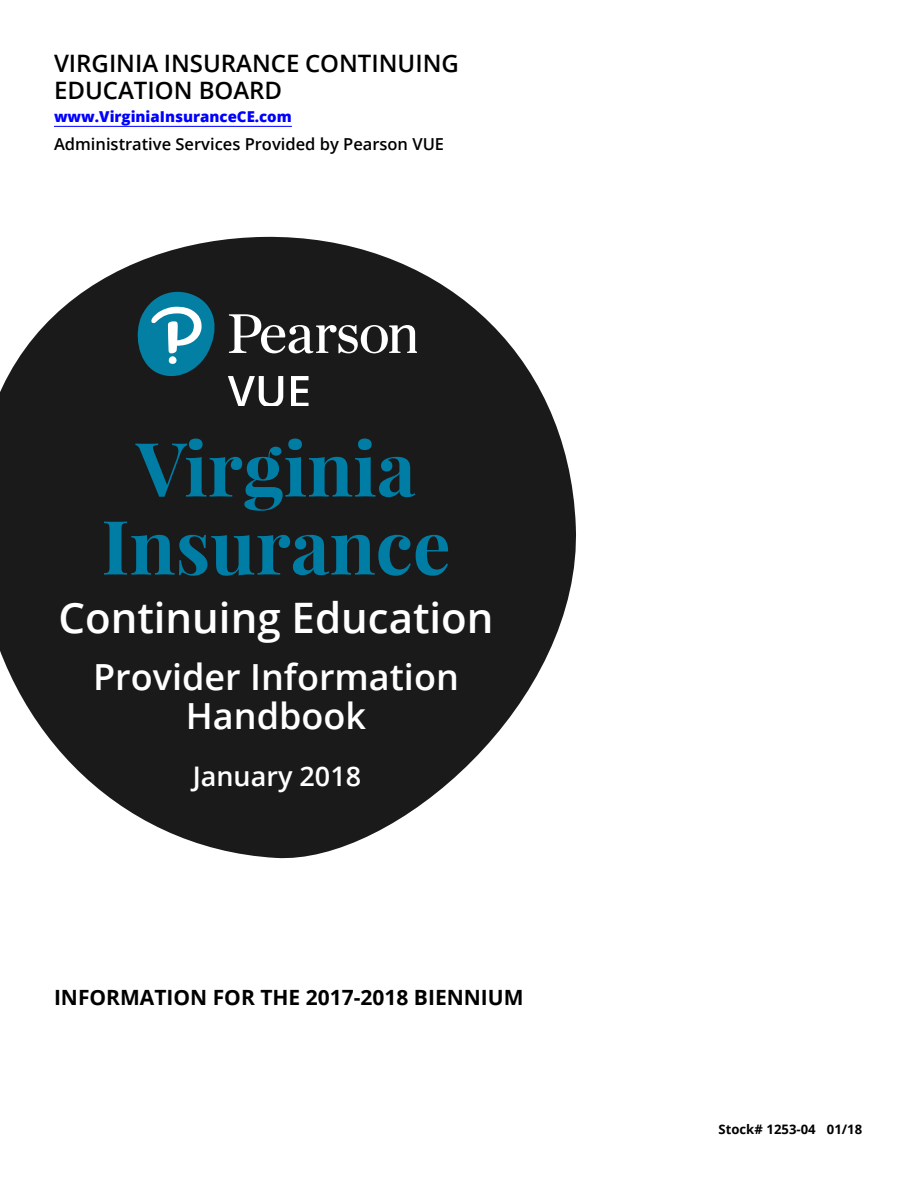
<style>
.page{position:relative;width:918px;height:1188px;background:#fff}
.page>*{position:absolute;margin:0;border:0;box-sizing:border-box;transform-origin:0 0}
.t1{font:700 75px/78px "Playfair Display";color:#007da5;text-align:center}
.t2{font:600 42px "Open Sans";color:#fff}
.t3{font:600 36px/39px "Open Sans";color:#fff;text-align:center}
.t4{font:600 27px "Open Sans";color:#fff}
.t5{font:600 24px/27px "Open Sans";color:#000}
.t6{font:700 21px "Open Sans";color:#000}
.t7{font:600 16.5px "Open Sans";color:#000}
.t8{font:800 15px "Open Sans";color:#00f}
.t9{font:700 13.05px "Open Sans";color:#000}
</style>
<div class="page">
<hr style="left:54px;top:126px;width:238px;height:1px;background:#00f">
<svg style="left:0;top:236px;width:576px;height:623px;fill:#1a1a1a"></svg>
<svg style="left:138px;top:292px;width:82px;height:90px"></svg>
<svg style="left:229px;top:314px;width:188px;height:39px"></svg>
<svg style="left:228px;top:376px;width:55px;height:30px"></svg>
<svg style="left:291px;top:376px;width:18px;height:30px"></svg>
<h3 class="t5" style="left:54px;top:50px;width:406px">VIRGINIA INSURANCE CONTINUING<br>EDUCATION BOARD</h3>
<p class="t8" style="left:54px;top:105px;width:239px">www.VirginiaInsuranceCE.com</p>
<p class="t7" style="left:54px;top:133px;width:392px">Administrative Services Provided by Pearson VUE</p>
<h1 class="t1" style="left:101px;top:429px;width:351px">Virginia<br>Insurance</h1>
<h2 class="t2" style="left:58px;top:589px;width:437px">Continuing Education</h2>
<h3 class="t3" style="left:93px;top:657px;width:367px">Provider Information<br>Handbook</h3>
<h3 class="t4" style="left:193px;top:758px;width:170px">January 2018</h3>
<p class="t6" style="left:54px;top:983px;width:471px">INFORMATION FOR THE 2017-2018 BIENNIUM</p>
<p class="t9" style="left:719px;top:1120px;width:145px">Stock# 1253-04 01/18</p>
</div>
